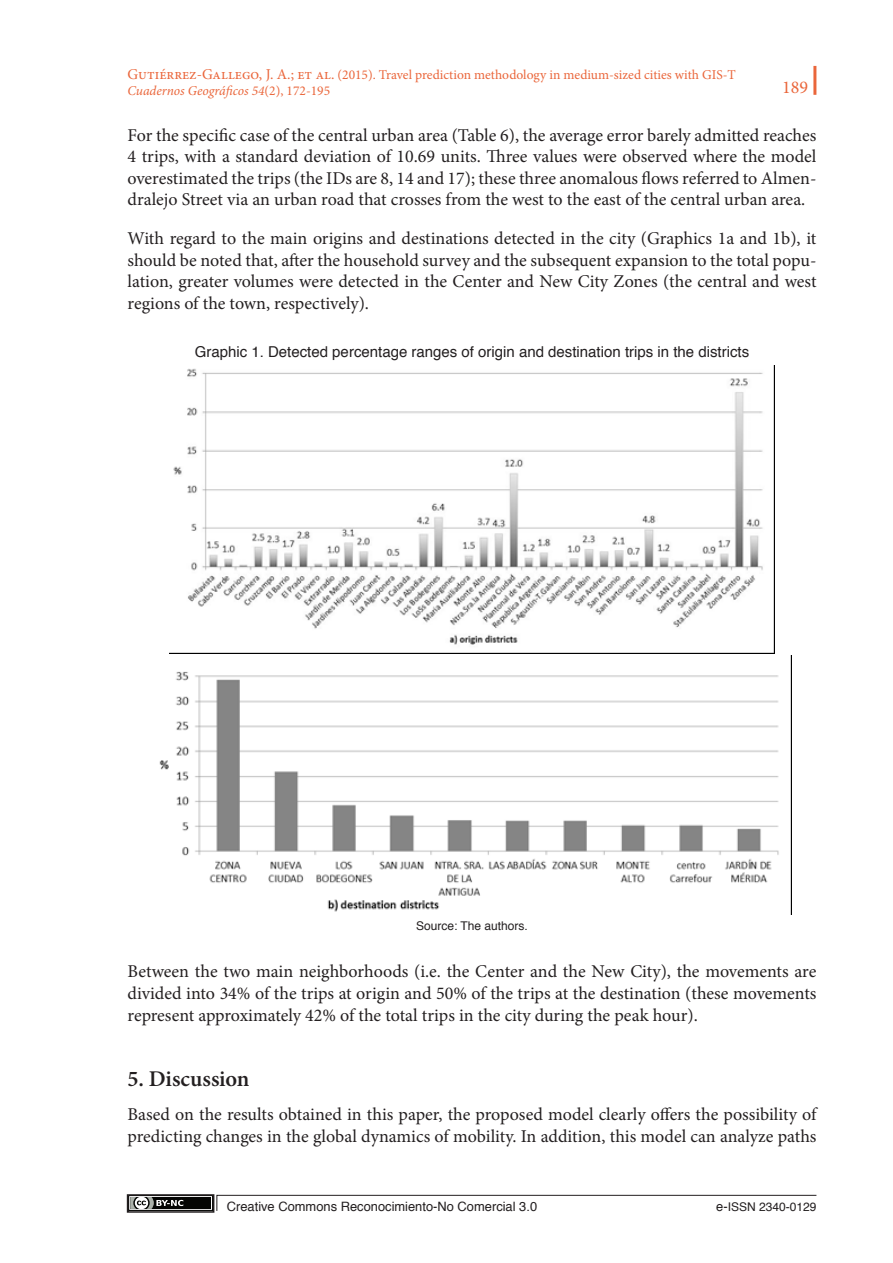
<style>
.page{position:relative;width:893px;height:1263px;background:#fff}
.page>*{position:absolute;margin:0;border:0;box-sizing:border-box;transform-origin:0 0}
.t1{font:600 22.5px "Minion Pro";color:#231f20}
.t2{font:18px/21.6px "Minion Pro";letter-spacing:-.005em;color:#231f20;text-align:justify}
.t3{font:18px "Minion Pro";color:#ea663b}
.LEYENDAS{font:15px "Helvetica";color:#231f20}
.t4{font:13.5px/16.2px "Minion Pro";color:#ea663b}
.t5{font:12.9px "Helvetica";color:#231f20}
.Piesdefoto{font:12px "Helvetica";color:#231f20}
.s1{font-size:15px}
.s2{font-style:italic}
.s3{font-size:12.9px}
</style>
<div class="page">
<hr style="left:813px;top:66px;width:3px;height:29px;background:#ea663b">
<div style="left:130px;top:1197px;width:81px;height:12px;background:#040503"></div>
<svg style="left:130px;top:1197px;width:53px;height:12px"></svg>
<div style="left:127px;top:1194px;width:87px;height:19px;border:2px solid #231f20"></div>
<svg style="left:216px;top:1194px;width:601px;height:17px"></svg>
<img style="left:170px;top:365px;width:604px;height:288px">
<img style="left:159px;top:656px;width:632px;height:259px">
<p class="t4" style="left:128px;top:66px;width:610px"><span class="s1">Gutiérrez-Gallego, J. A.; et al.</span> (2015). Travel prediction methodology in medium-sized cities with GIS-T<br><span class="s2">Cuadernos Geográficos 54</span>(2), 172-195</p>
<p class="t2" style="left:128px;top:124px;width:690px">For the specific case of the central urban area (Table 6), the average error barely admitted reaches 4 trips, with a standard deviation of 10.69 units. Three values were observed where the model overestimated the trips (the IDs are 8, 14 and 17); these three anomalous flows referred to Almen&shy;dralejo Street via an urban road that crosses from the west to the east of the central urban area.</p>
<p class="t2" style="left:128px;top:228px;width:690px">With regard to the main origins and destinations detected in the city (Graphics 1a and 1b), it should be noted that, after the household survey and the subsequent expansion to the total popu&shy;lation, greater volumes were detected in the Center and New City Zones (the central and west regions of the town, respectively).</p>
<p class="LEYENDAS" style="left:195px;top:340px;width:556px">Graphic 1. Detected percentage ranges of origin and destination trips in the districts</p>
<p class="t3" style="left:782px;top:75px;width:27px">189</p>
<p class="Piesdefoto" style="left:416px;top:917px;width:113px">Source: The authors.</p>
<p class="t2" style="left:128px;top:961px;width:690px">Between the two main neighborhoods (i.e. the Center and the New City), the movements are divided into 34% of the trips at origin and 50% of the trips at the destination (these movements represent approximately 42% of the total trips in the city during the peak hour).</p>
<p class="t1" style="left:128px;top:1063px;width:123px">5. Discussion</p>
<p class="t2" style="left:128px;top:1104px;width:690px">Based on the results obtained in this paper, the proposed model clearly offers the possibility of predicting changes in the global dynamics of mobility. In addition, this model can analyze paths</p>
<p class="t5" style="left:227px;top:1196px;width:312px">Creative Commons Reconocimiento-No Comercial 3.0</p>
<p class="Piesdefoto" style="left:716px;top:1197px;width:102px"><span class="s3">e-</span>ISSN 2340-0129</p>
</div>
